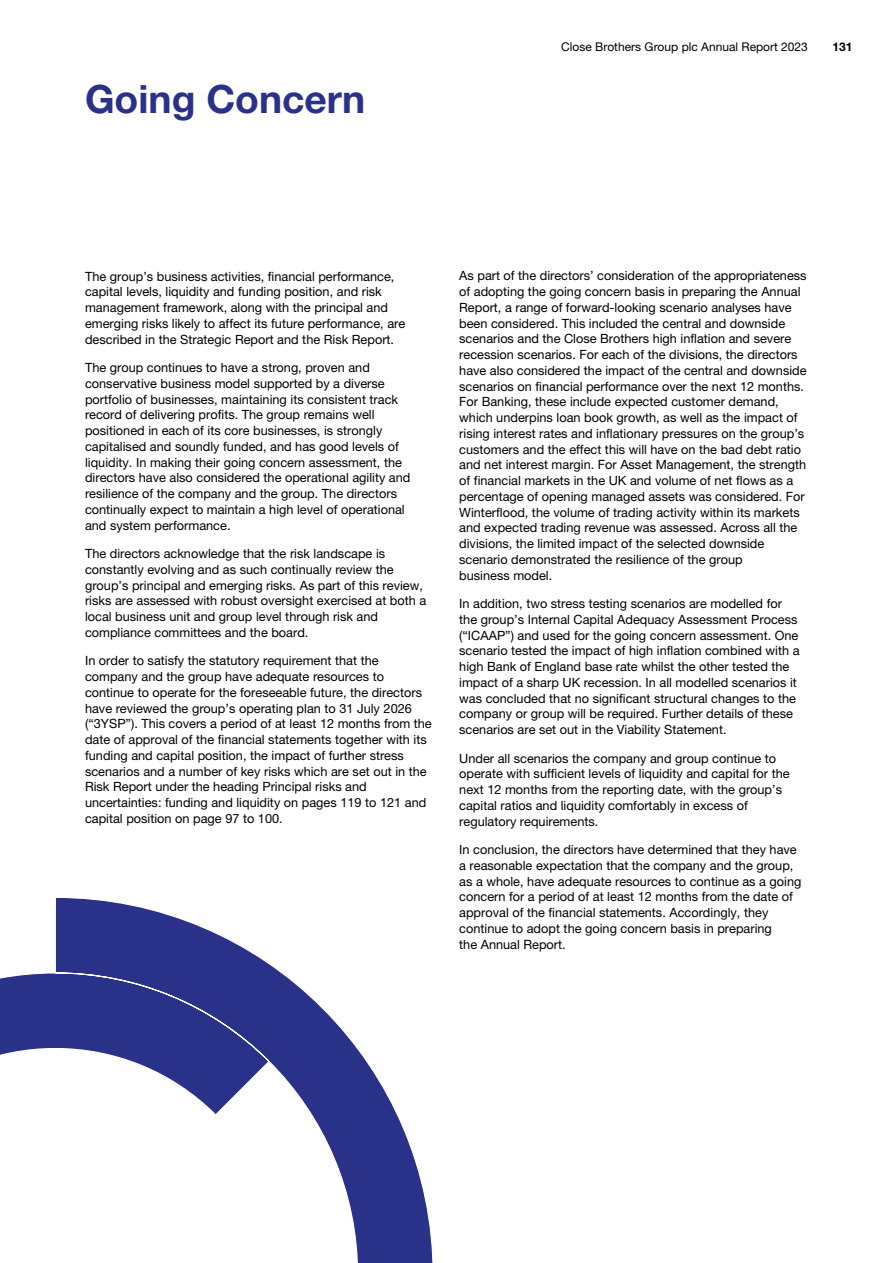
<style>
.page{position:relative;width:893px;height:1263px;background:#fff}
.page>*{position:absolute;margin:0;border:0;box-sizing:border-box;transform-origin:0 0}
.t1{font:700 39px "Helvetica Neue LT Std";color:#293188}
.t2{font:12.75px/15.8px "Helvetica Neue LT Std";color:#000}
.t3{font:12px "Helvetica Neue LT Std";color:#000}
.t4{font:700 12px "Helvetica Neue LT Std";color:#000}
</style>
<div class="page">
<svg style="left:0;top:897px;width:433px;height:366px"></svg>
<h1 class="t1" style="left:85px;top:75px;width:282px">Going Concern</h1>
<p class="t3" style="left:561px;top:40px;width:248px">Close Brothers Group plc Annual Report 2023</p>
<p class="t4" style="left:833px;top:39px;width:22px">131</p>
<p class="t2" style="left:85px;top:268px;width:322px">The group’s business activities, financial performance, capital levels, liquidity and funding position, and risk management framework, along with the principal and emerging risks likely to affect its future performance, are described in the Strategic Report and the Risk Report.</p>
<p class="t2" style="left:85px;top:359px;width:327px">The group continues to have a strong, proven and conservative business model supported by a diverse portfolio of businesses, maintaining its consistent track record of delivering profits. The group remains well positioned in each of its core businesses, is strongly capitalised and soundly funded, and has good levels of liquidity. In making their going concern assessment, the directors have also considered the operational agility and resilience of the company and the group. The directors continually expect to maintain a high level of operational and system performance.</p>
<p class="t2" style="left:85px;top:545px;width:343px">The directors acknowledge that the risk landscape is constantly evolving and as such continually review the group’s principal and emerging risks. As part of this review, risks are assessed with robust oversight exercised at both a local business unit and group level through risk and compliance committees and the board.</p>
<p class="t2" style="left:85px;top:653px;width:348px">In order to satisfy the statutory requirement that the company and the group have adequate resources to continue to operate for the foreseeable future, the directors have reviewed the group’s operating plan to 31 July 2026 (“3YSP”). This covers a period of at least 12 months from the date of approval of the financial statements together with its funding and capital position, the impact of further stress scenarios and a number of key risks which are set out in the Risk Report under the heading Principal risks and uncertainties: funding and liquidity on pages 119 to 121 and capital position on page 97 to 100.</p>
<p class="t2" style="left:459px;top:268px;width:349px">As part of the directors’ consideration of the appropriateness of adopting the going concern basis in preparing the Annual Report, a range of forward-looking scenario analyses have been considered. This included the central and downside scenarios and the Close Brothers high inflation and severe recession scenarios. For each of the divisions, the directors have also considered the impact of the central and downside scenarios on financial performance over the next 12 months.<br>For Banking, these include expected customer demand, which underpins loan book growth, as well as the impact of rising interest rates and inflationary pressures on the group’s customers and the effect this will have on the bad debt ratio and net interest margin. For Asset Management, the strength of financial markets in the UK and volume of net flows as a percentage of opening managed assets was considered. For Winterflood, the volume of trading activity within its markets and expected trading revenue was assessed. Across all the divisions, the limited impact of the selected downside scenario demonstrated the resilience of the group<br>business model.</p>
<p class="t2" style="left:459px;top:596px;width:342px">In addition, two stress testing scenarios are modelled for the group’s Internal Capital Adequacy Assessment Process (“ICAAP”) and used for the going concern assessment. One scenario tested the impact of high inflation combined with a high Bank of England base rate whilst the other tested the impact of a sharp UK recession. In all modelled scenarios it was concluded that no significant structural changes to the company or group will be required. Further details of these scenarios are set out in the Viability Statement.</p>
<p class="t2" style="left:459px;top:750px;width:332px">Under all scenarios the company and group continue to operate with sufficient levels of liquidity and capital for the next 12 months from the reporting date, with the group’s capital ratios and liquidity comfortably in excess of regulatory requirements.</p>
<p class="t2" style="left:459px;top:842px;width:344px">In conclusion, the directors have determined that they have a reasonable expectation that the company and the group, as a whole, have adequate resources to continue as a going concern for a period of at least 12 months from the date of approval of the financial statements. Accordingly, they continue to adopt the going concern basis in preparing<br>the Annual Report.</p>
</div>
